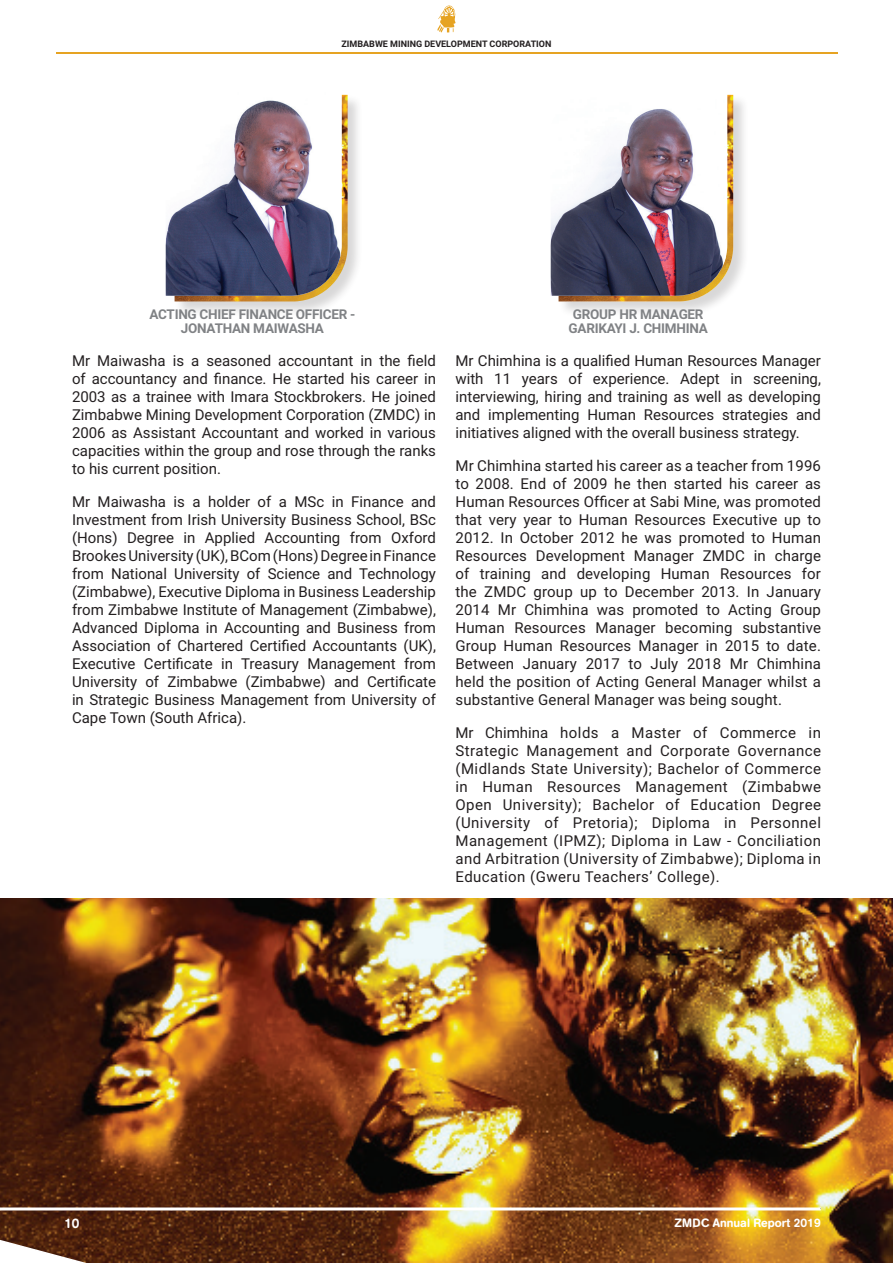
<style>
.page{position:relative;width:893px;height:1263px;background:#fff}
.page>*{position:absolute;margin:0;border:0;box-sizing:border-box;transform-origin:0 0}
.t1{font:15px/18px "Roboto";color:#231f20;text-align:justify}
.t2{font:700 13.5px/13.5px "Roboto";letter-spacing:-.02em;color:#808285;text-align:center}
.t3{font:500 13.5px "AG Book Rounded";color:#fff}
.t4{font:500 12px "AG Book Rounded";color:#fff}
.t5{font:700 9px "Roboto";color:#231f20}
</style>
<div class="page">
<svg style="left:437px;top:5px;width:19px;height:28px"></svg>
<hr style="left:56px;top:52px;width:781px;height:2px;background:#e6a322">
<div style="left:174px;top:94px;width:189px;height:223px;background:#231f20;opacity:.18"></div>
<img style="left:175px;top:95px;width:173px;height:206px">
<div style="left:558px;top:94px;width:191px;height:223px;background:#231f20;opacity:.18"></div>
<img style="left:166px;top:94px;width:176px;height:202px">
<svg style="left:550px;top:94px;width:183px;height:207px"></svg>
<img style="left:551px;top:98px;width:175px;height:198px">
<img style="left:0;top:899px;width:893px;height:364px">
<svg style="left:0;top:1211px;width:170px;height:52px;background:#643d29"></svg>
<hr style="left:0;top:1207px;width:821px;height:3px;background:#fff">
<p class="t5" style="left:341px;top:37px;width:211px">ZIMBABWE MINING DEVELOPMENT CORPORATION</p>
<p class="t2" style="left:150px;top:307px;width:207px">ACTING CHIEF FINANCE OFFICER -<br>JONATHAN MAIWASHA</p>
<p class="t2" style="left:569px;top:307px;width:141px">GROUP HR MANAGER<br>GARIKAYI J. CHIMHINA</p>
<p class="t1" style="left:72px;top:351px;width:365px">Mr Maiwasha is a seasoned accountant in the field of accountancy and finance. He started his career in 2003 as a trainee with Imara Stockbrokers. He joined Zimbabwe Mining Development Corporation (ZMDC) in 2006 as Assistant Accountant and worked in various capacities within the group and rose through the ranks to his current position.</p>
<p class="t1" style="left:72px;top:492px;width:365px">Mr Maiwasha is a holder of a MSc in Finance and Investment from Irish University Business School, BSc (Hons) Degree in Applied Accounting from Oxford Brookes University (UK), BCom (Hons) Degree in Finance from National University of Science and Technology (Zimbabwe), Executive Diploma in Business Leadership from Zimbabwe Institute of Management (Zimbabwe), Advanced Diploma in Accounting and Business from Association of Chartered Certified Accountants (UK), Executive Certificate in Treasury Management from University of Zimbabwe (Zimbabwe) and Certificate in Strategic Business Management from University of Cape Town (South Africa).</p>
<p class="t1" style="left:455px;top:351px;width:367px">Mr Chimhina is a qualified Human Resources Manager with 11 years of experience. Adept in screening, interviewing, hiring and training as well as developing and implementing Human Resources strategies and initiatives aligned with the overall business strategy.</p>
<p class="t1" style="left:455px;top:456px;width:367px">Mr Chimhina started his career as a teacher from 1996 to 2008. End of 2009 he then started his career as Human Resources Officer at Sabi Mine, was promoted that very year to Human Resources Executive up to 2012. In October 2012 he was promoted to Human Resources Development Manager ZMDC in charge of training and developing Human Resources for the ZMDC group up to December 2013. In January 2014 Mr Chimhina was promoted to Acting Group Human Resources Manager becoming substantive Group Human Resources Manager in 2015 to date.<br>Between January 2017 to July 2018 Mr Chimhina held the position of Acting General Manager whilst a substantive General Manager was being sought.</p>
<p class="t1" style="left:455px;top:723px;width:367px">Mr Chimhina holds a Master of Commerce in Strategic Management and Corporate Governance (Midlands State University); Bachelor of Commerce in Human Resources Management (Zimbabwe Open University); Bachelor of Education Degree (University of Pretoria); Diploma in Personnel Management (IPMZ); Diploma in Law - Conciliation and Arbitration (University of Zimbabwe); Diploma in Education (Gweru Teachers’ College).</p>
<p class="t3" style="left:64px;top:1215px;width:17px">10</p>
<p class="t4" style="left:674px;top:1216px;width:148px">ZMDC Annual Report 2019</p>
</div>
